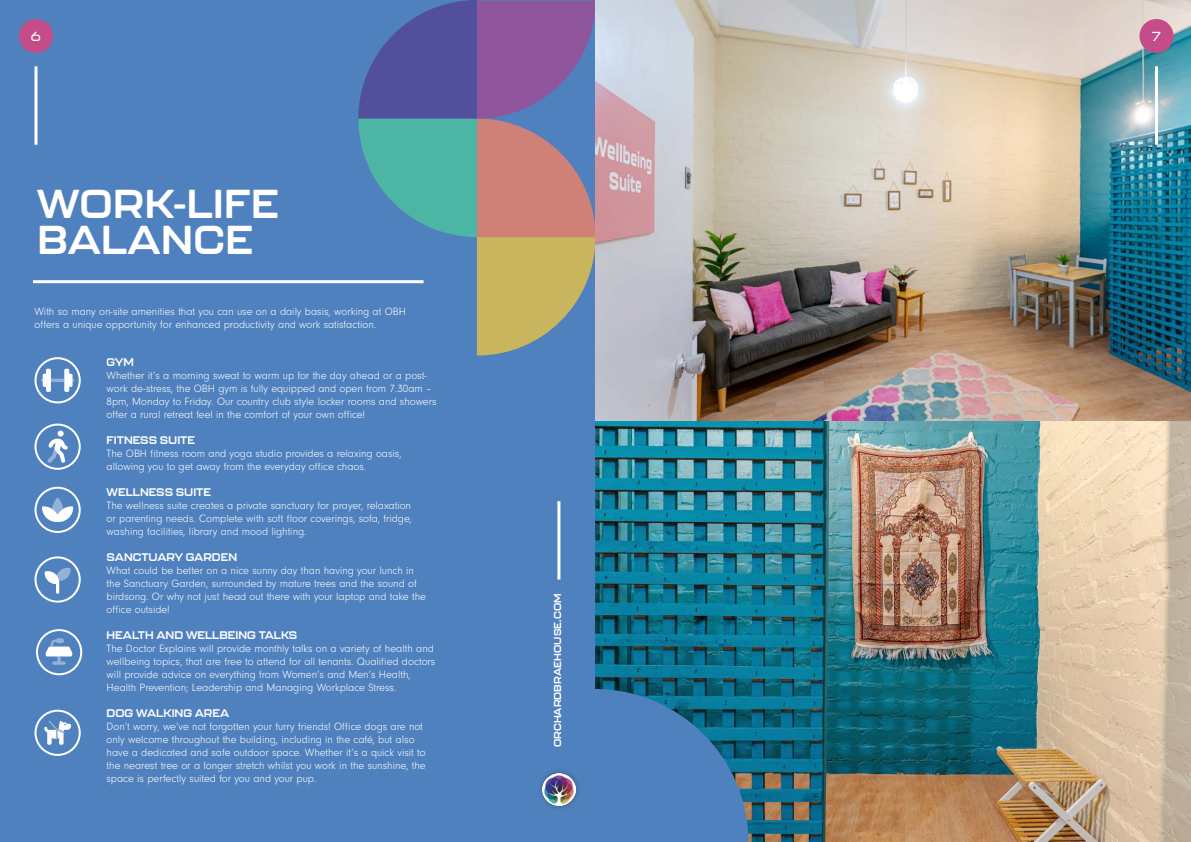
<style>
.page{position:relative;width:1191px;height:842px;background:#fff}
.page>*{position:absolute;margin:0;border:0;box-sizing:border-box;transform-origin:0 0}
.t1{font:700 40px/36px "Kallisto";letter-spacing:.01em;color:#fff}
.t2{font:500 13px "Kallisto";color:#fff}
.t3{font:300 11px/13px "Neuzeit Gro";color:#fff}
.t4{font:700 11px "Kallisto";color:#fff}
.t5{font:700 10px "Kallisto";color:#fff}
</style>
<div class="page">
<div style="left:0;top:0;width:595px;height:842px;background:#4f81be"></div>
<svg style="left:358px;top:0;width:237px;height:356px"></svg>
<hr style="left:33px;top:280px;width:390px;height:3px;background:#fff">
<div style="left:36px;top:629px;width:46px;height:46px;border:2px solid #fff;border-radius:50%"></div>
<div style="left:35px;top:357px;width:46px;height:46px;border:2px solid #fff;border-radius:50%"></div>
<div style="left:35px;top:556px;width:46px;height:47px;border:2px solid #fff;border-radius:50%"></div>
<div style="left:35px;top:424px;width:46px;height:46px;border:2px solid #fff;border-radius:50%"></div>
<div style="left:35px;top:487px;width:46px;height:46px;border:2px solid #fff;border-radius:50%"></div>
<div style="left:35px;top:710px;width:46px;height:46px;border:2px solid #fff;border-radius:50%"></div>
<svg style="left:42px;top:498px;width:31px;height:24px"></svg>
<svg style="left:46px;top:638px;width:26px;height:27px"></svg>
<svg style="left:45px;top:568px;width:26px;height:26px"></svg>
<svg style="left:41px;top:369px;width:33px;height:23px"></svg>
<svg style="left:44px;top:721px;width:27px;height:24px"></svg>
<svg style="left:47px;top:431px;width:21px;height:32px"></svg>
<div style="left:19px;top:19px;width:34px;height:34px;background:#c44d89;border-radius:50%"></div>
<svg style="left:34px;top:66px;width:4px;height:79px"></svg>
<hr style="left:557px;top:501px;width:3px;height:78px;background:#fff">
<div style="left:536px;top:767px;width:45px;height:45px;background:#231f20;opacity:.27"></div>
<img style="left:542px;top:773px;width:33px;height:33px">
<img style="left:595px;top:0;width:596px;height:421px">
<img style="left:595px;top:421px;width:596px;height:421px">
<svg style="left:595px;top:689px;width:153px;height:153px;background:#417bb0"></svg>
<div style="left:1139px;top:19px;width:34px;height:34px;background:#c44d89;border-radius:50%"></div>
<hr style="left:1155px;top:66px;width:3px;height:79px;background:#fff">
<p class="t2" style="left:31px;top:29px;width:12px">6</p>
<p class="t1" style="left:38px;top:185px;width:243px">WORK-LIFE<br>BALANCE</p>
<p class="t3" style="left:34px;top:305px;width:373px">With so many on-site amenities that you can use on a daily basis, working at OBH offers a unique opportunity for enhanced productivity and work satisfaction.</p>
<p class="t4" style="left:107px;top:356px;width:29px">GYM</p>
<p class="t3" style="left:107px;top:369px;width:331px">Whether it’s a morning sweat to warm up for the day ahead or a post&shy;work de-stress, the OBH gym is fully equipped and open from 7.30am – 8pm, Monday to Friday. Our country club style locker rooms and showers offer a rural retreat feel in the comfort of your own office!</p>
<p class="t4" style="left:107px;top:434px;width:90px">FITNESS SUITE</p>
<p class="t3" style="left:107px;top:448px;width:297px">The OBH fitness room and yoga studio provides a relaxing oasis, allowing you to get away from the everyday office chaos.</p>
<p class="t4" style="left:107px;top:486px;width:106px">WELLNESS SUITE</p>
<p class="t3" style="left:107px;top:500px;width:307px;text-align:justify">The wellness suite creates a private sanctuary for prayer, relaxation or parenting needs. Complete with soft floor coverings, sofa, fridge, washing facilities, library and mood lighting.</p>
<p class="t4" style="left:107px;top:551px;width:132px">SANCTUARY GARDEN</p>
<p class="t3" style="left:107px;top:565px;width:321px">What could be better on a nice sunny day than having your lunch in the Sanctuary Garden, surrounded by mature trees and the sound of birdsong. Or why not just head out there with your laptop and take the office outside!</p>
<p class="t4" style="left:107px;top:629px;width:192px">HEALTH AND WELLBEING TALKS</p>
<p class="t3" style="left:107px;top:643px;width:330px">The Doctor Explains will provide monthly talks on a variety of health and wellbeing topics, that are free to attend for all tenants. Qualified doctors will provide advice on everything from Women’s and Men’s Health, Health Prevention; Leadership and Managing Workplace Stress.</p>
<p class="t4" style="left:107px;top:707px;width:124px">DOG WALKING AREA</p>
<p class="t3" style="left:107px;top:721px;width:321px">Don’t worry, we’ve not forgotten your furry friends! Office dogs are not only welcome throughout the building, including in the café, but also have a dedicated and safe outdoor space. Whether it’s a quick visit to the nearest tree or a longer stretch whilst you work in the sunshine, the space is perfectly suited for you and your pup.</p>
<p class="t5" style="left:551px;top:747px;width:155px;rotate:-90deg">ORCHARDBRAEHOUSE.COM</p>
<p class="t2" style="left:1152px;top:29px;width:11px">7</p>
</div>
